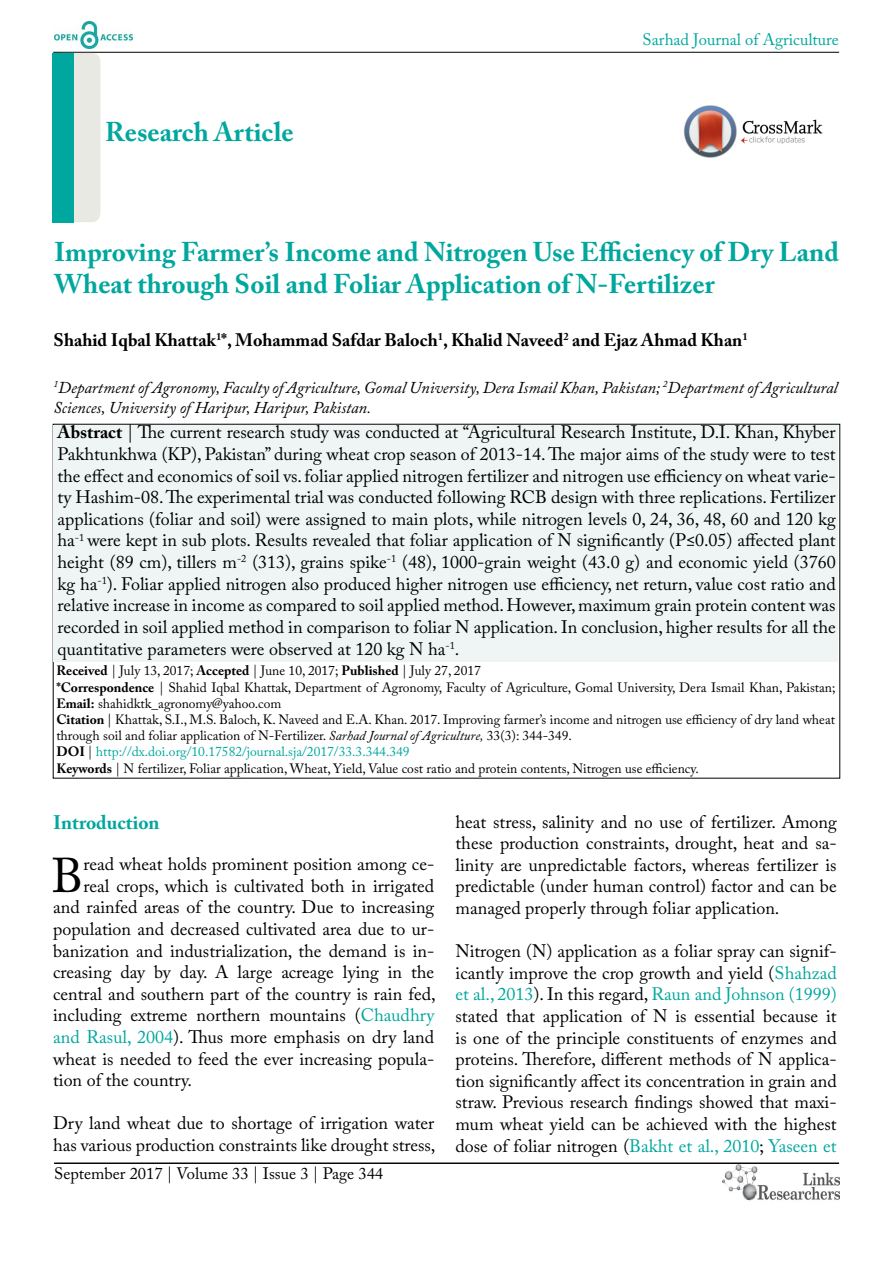
<style>
.page{position:relative;width:893px;height:1263px;background:#fff}
.page>*{position:absolute;margin:0;border:0;box-sizing:border-box;transform-origin:0 0}
.t1{font:48.45px "Adobe Caslon Pro";color:#000}
.t2{font:700 27px/32.4px "Adobe Caslon Pro";color:#00a79e}
.t3{font:700 19.5px "Adobe Caslon Pro";color:#00a79e}
.t4{font:18px/21.6px "Adobe Caslon Pro";color:#000;text-align:justify}
.t5{font:700 18px "Adobe Caslon Pro";color:#000}
.t6{font:italic 16.5px/19.8px "Adobe Caslon Pro";color:#000}
.t7{font:16.5px "Adobe Caslon Pro";color:#000}
.t8{font:16.5px "Adobe Caslon Pro";color:#00a79e}
.t9{font:13.5px/16.2px "Adobe Caslon Pro";color:#000}
.s1{font-weight:700}
.s2{font-style:italic}
.s3{color:#00a79e}
</style>
<div class="page">
<hr style="left:53px;top:52px;width:786px;height:1px;background:#000">
<img style="left:722px;top:1165px;width:117px;height:36px">
<img style="left:54px;top:22px;width:78px;height:27px">
<div style="left:54px;top:53px;width:46px;height:169px;background:#e9e9e4;border-radius:9px"></div>
<hr style="left:54px;top:1163px;width:785px;height:1px;background:#000">
<div style="left:53px;top:53px;width:21px;height:169px;background:#00a79e"></div>
<div style="left:54px;top:425px;width:784px;height:237px;background:#eef5f4"></div>
<img style="left:684px;top:105px;width:139px;height:53px">
<h2 class="t2" style="left:105px;top:116px;width:190px">Research Article</h2>
<p class="t8" style="left:643px;top:30px;width:198px">Sarhad Journal of Agriculture</p>
<h2 class="t2" style="left:54px;top:235px;width:786px">Improving Farmer’s Income and Nitrogen Use Efficiency of Dry Land<br>Wheat through Soil and Foliar Application of N-Fertilizer</h2>
<p class="t5" style="left:53px;top:329px;width:696px">Shahid Iqbal Khattak<sup>1</sup>*, Mohammad Safdar Baloch<sup>1</sup>, Khalid Naveed<sup>2</sup> and Ejaz Ahmad Khan<sup>1</sup></p>
<p class="t6" style="left:53px;top:377px;width:786px"><sup>1</sup>Department of Agronomy, Faculty of Agriculture, Gomal University, Dera Ismail Khan, Pakistan; <sup>2</sup>Department of Agricultural<br>Sciences, University of Haripur, Haripur, Pakistan.</p>
<p class="t4" style="left:58px;top:421px;width:780px"><span class="s1">Abstract</span> | The current research study was conducted at “Agricultural Research Institute, D.I. Khan, Khyber Pakhtunkhwa (KP), Pakistan” during wheat crop season of 2013-14. The major aims of the study were to test the effect and economics of soil vs. foliar applied nitrogen fertilizer and nitrogen use efficiency on wheat varie&shy;ty Hashim-08. The experimental trial was conducted following RCB design with three replications. Fertilizer applications (foliar and soil) were assigned to main plots, while nitrogen levels 0, 24, 36, 48, 60 and 120 kg ha<sup>-1</sup> were kept in sub plots. Results revealed that foliar application of N significantly (P≤0.05) affected plant height (89 cm), tillers m<sup>-2</sup> (313), grains spike<sup>-1</sup> (48), 1000-grain weight (43.0 g) and economic yield (3760 kg ha<sup>-1</sup>). Foliar applied nitrogen also produced higher nitrogen use efficiency, net return, value cost ratio and relative increase in income as compared to soil applied method. However, maximum grain protein content was recorded in soil applied method in comparison to foliar N application. In conclusion, higher results for all the quantitative parameters were observed at 120 kg N ha<sup>-1</sup>.</p>
<p class="t9" style="left:56px;top:663px;width:781px"><span class="s1">Received</span> | July 13, 2017; <span class="s1">Accepted</span> | June 10, 2017; <span class="s1">Published</span> | July 27, 2017<br><span class="s1">*Correspondence</span> | Shahid Iqbal Khattak, Department of Agronomy, Faculty of Agriculture, Gomal University, Dera Ismail Khan, Pakistan; <span class="s1">Email:</span> shahidktk_agronomy@yahoo.com<br><span class="s1">Citation</span> | Khattak, S.I., M.S. Baloch, K. Naveed and E.A. Khan. 2017. Improving farmer’s income and nitrogen use efficiency of dry land wheat through soil and foliar application of N-Fertilizer. <span class="s2">Sarhad Journal of Agriculture,</span> 33(3): 344-349.<br><span class="s1">DOI</span> | <span class="s3">http://dx.doi.org/10.17582/journal.sja/2017/33.3.344.349<br></span><span class="s1">Keywords</span> | N fertilizer, Foliar application, Wheat, Yield, Value cost ratio and protein contents, Nitrogen use efficiency.</p>
<p class="t3" style="left:53px;top:810px;width:108px">Introduction</p>
<h1 class="t1" style="left:52px;top:847px;width:33px">B</h1>
<p class="t4" style="left:84px;top:853px;width:352px">read wheat holds prominent position among ce-</p>
<p class="t4" style="left:84px;top:875px;width:352px">real crops, which is cultivated both in irrigated</p>
<p class="t4" style="left:53px;top:896px;width:383px">and rainfed areas of the country. Due to increasing</p>
<p class="t4" style="left:53px;top:918px;width:383px">population and decreased cultivated area due to ur-</p>
<p class="t4" style="left:53px;top:939px;width:383px">banization and industrialization, the demand is in-</p>
<p class="t4" style="left:53px;top:961px;width:383px">creasing day by day. A large acreage lying in the</p>
<p class="t4" style="left:53px;top:983px;width:384px">central and southern part of the country is rain fed,</p>
<p class="t4" style="left:53px;top:1004px;width:383px">including extreme northern mountains (<span class="s3">Chaudhry</span></p>
<p class="t4" style="left:53px;top:1026px;width:383px"><span class="s3">and Rasul, 2004</span>). Thus more emphasis on dry land</p>
<p class="t4" style="left:53px;top:1047px;width:383px">wheat is needed to feed the ever increasing popula-</p>
<p class="t4" style="left:53px;top:1069px;width:140px">tion of the country.</p>
<p class="t4" style="left:53px;top:1112px;width:384px">Dry land wheat due to shortage of irrigation water has various production constraints like drought stress,</p>
<p class="t7" style="left:54px;top:1164px;width:331px">September 2017 | Volume 33 | Issue 3 | Page 344</p>
<p class="t4" style="left:456px;top:810px;width:383px">heat stress, salinity and no use of fertilizer. Among these production constraints, drought, heat and sa&shy;linity are unpredictable factors, whereas fertilizer is predictable (under human control) factor and can be managed properly through foliar application.</p>
<p class="t4" style="left:456px;top:940px;width:383px">Nitrogen (N) application as a foliar spray can signif&shy;icantly improve the crop growth and yield (<span class="s3">Shahzad et al., 2013</span>). In this regard, <span class="s3">Raun and Johnson (1999) </span>stated that application of N is essential because it is one of the principle constituents of enzymes and proteins. Therefore, different methods of N applica&shy;tion significantly affect its concentration in grain and straw. Previous research findings showed that maxi&shy;mum wheat yield can be achieved with the highest dose of foliar nitrogen (<span class="s3">Bakht et al., 2010</span>; <span class="s3">Yaseen et</span></p>
</div>
